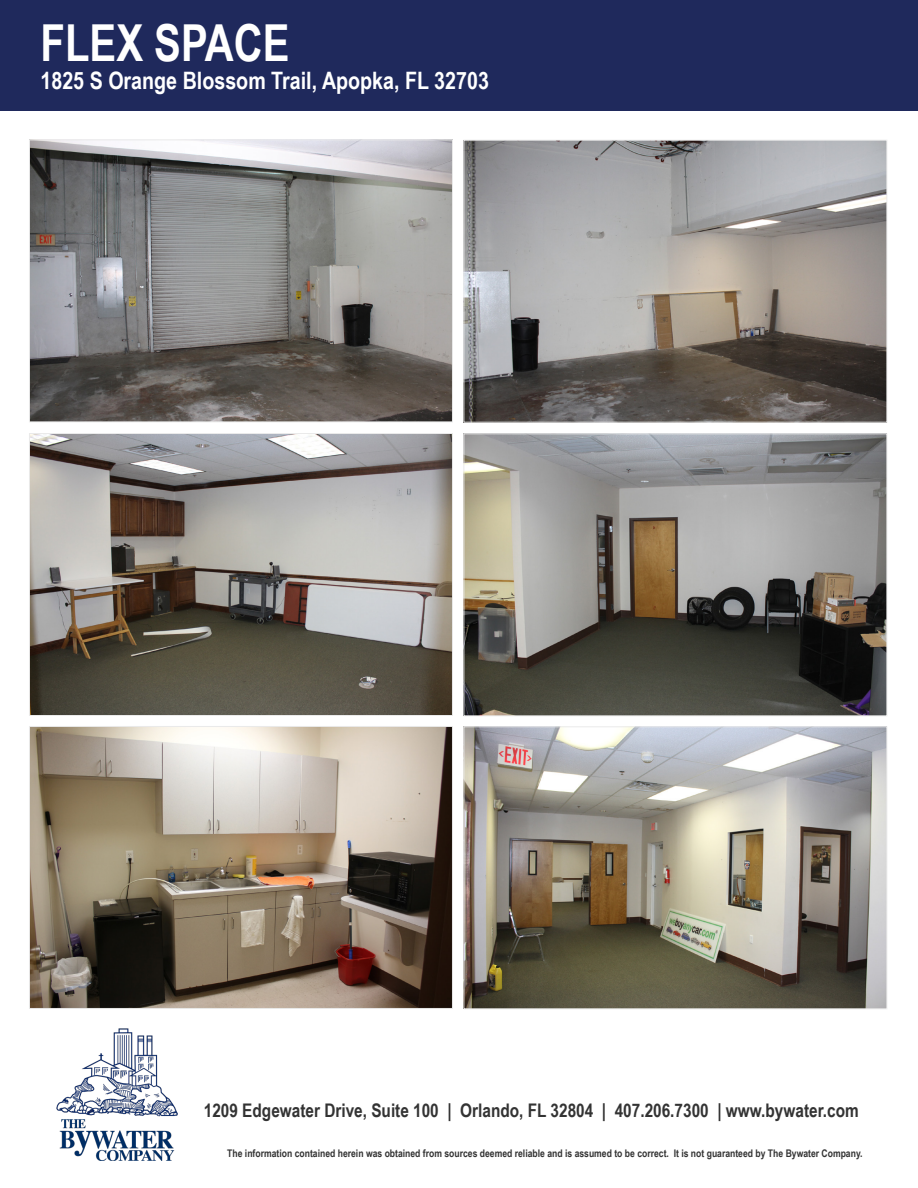
<style>
.page{position:relative;width:918px;height:1188px;background:#fff}
.page>*{position:absolute;margin:0;border:0;box-sizing:border-box;transform-origin:0 0}
.t1{font:700 51px "Arial Narrow";color:#fff;scale:.96 1}
.t2{font:700 24px "Arial Narrow";color:#fff}
.t3{font:700 18.75px "Arial Narrow";color:#333}
.t4{font:700 10.5px "Arial Narrow";color:#333}
</style>
<div class="page">
<div style="left:1px;top:0;width:917px;height:110px;background:#1f295c"></div>
<img style="left:57px;top:1028px;width:121px;height:132px">
<img style="left:31px;top:142px;width:420px;height:278px">
<div style="left:29px;top:140px;width:424px;height:282px;border:1px solid #eaeaea"></div>
<img style="left:31px;top:435px;width:420px;height:279px">
<div style="left:29px;top:433px;width:424px;height:283px;border:1px solid #eaeaea"></div>
<img style="left:31px;top:728px;width:420px;height:279px">
<div style="left:29px;top:726px;width:424px;height:283px;border:1px solid #eaeaea"></div>
<img style="left:466px;top:142px;width:419px;height:279px">
<div style="left:464px;top:140px;width:423px;height:283px;border:1px solid #eaeaea"></div>
<img style="left:466px;top:435px;width:419px;height:279px">
<div style="left:464px;top:433px;width:423px;height:283px;border:1px solid #eaeaea"></div>
<img style="left:466px;top:728px;width:419px;height:279px">
<div style="left:464px;top:726px;width:423px;height:283px;border:1px solid #eaeaea"></div>
<p class="t1" style="left:40px;top:4px;width:261px">FLEX SPACE</p>
<p class="t2" style="left:40px;top:63px;width:450px">1825 S Orange Blossom Trail, Apopka, FL 32703</p>
<p class="t3" style="left:204px;top:1096px;width:656px">1209 Edgewater Drive, Suite 100 | Orlando, FL 32804 | 407.206.7300 | www.bywater.com</p>
<p class="t4" style="left:227px;top:1146px;width:637px">The information contained herein was obtained from sources deemed reliable and is assumed to be correct. It is not guaranteed by The Bywater Company.</p>
</div>
